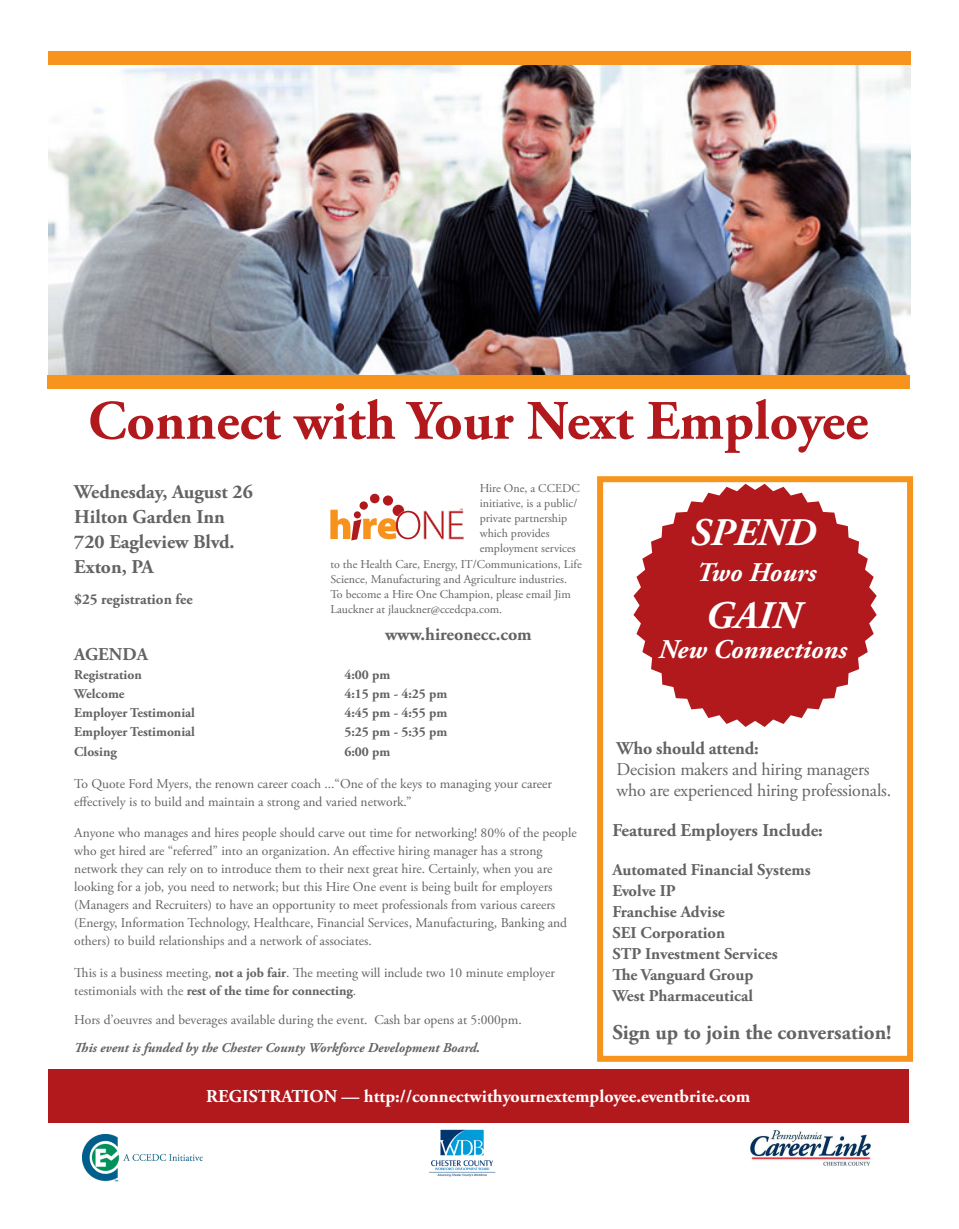
<style>
.page{position:relative;width:959px;height:1229px;background:#fff}
.page>*{position:absolute;margin:0;border:0;box-sizing:border-box;transform-origin:0 0}
.t1{font:700 55.5px "Adobe Garamond Pro";color:#b1191d}
.t2{font:italic 700 39px "Adobe Garamond Pro";color:#fff}
.t3{font:italic 700 27px "Adobe Garamond Pro";color:#fff}
.t4{font:700 21px "Adobe Garamond Pro";color:#636366}
.t5{font:700 19.5px "Adobe Garamond Pro";color:#636366}
.t6{font:18px/21px "Adobe Garamond Pro";letter-spacing:-.01em;color:#636366}
.t7{font:700 18px "Adobe Garamond Pro";color:#636366}
.t8{font:700 18px "Adobe Garamond Pro";color:#fff}
.t9{font:700 16.5px "Adobe Garamond Pro";color:#636366}
.t10{font:700 15px "Adobe Garamond Pro";color:#636366}
.t11{font:13.5px/18px "Adobe Garamond Pro";color:#636366}
.t12{font:700 13.5px "Adobe Garamond Pro";color:#636366}
.t13{font:italic 700 13.5px "Adobe Garamond Pro";color:#636366}
.t14{font:12px "Adobe Garamond Pro";color:#636366}
.s1{font-weight:700}
</style>
<div class="page">
<img style="left:48px;top:65px;width:862px;height:311px">
<div style="left:597px;top:476px;width:316px;height:585px;border:6px solid #f7941d"></div>
<img style="left:82px;top:1134px;width:120px;height:47px">
<div style="left:48px;top:51px;width:862px;height:14px;background:#f7941d"></div>
<div style="left:47px;top:376px;width:862px;height:13px;background:#f7941d"></div>
<div style="left:392px;top:505px;width:12px;height:11px;background:#b1191d;border-radius:50%"></div>
<div style="left:359px;top:501px;width:9px;height:9px;background:#b1191d;border-radius:50%"></div>
<div style="left:383px;top:495px;width:10px;height:10px;background:#b1191d;border-radius:50%"></div>
<div style="left:370px;top:494px;width:9px;height:9px;background:#b1191d;border-radius:50%"></div>
<svg style="left:330px;top:508px;width:134px;height:32px"></svg>
<div style="left:48px;top:1069px;width:860px;height:53px;background:#b1191d"></div>
<img style="left:428px;top:1129px;width:68px;height:48px">
<img style="left:750px;top:1130px;width:120px;height:35px">
<svg style="left:633px;top:484px;width:243px;height:243px;fill:#b1191d"></svg>
<p class="t1" style="left:88px;top:389px;width:781px">Connect with Your Next Employee</p>
<p class="t5" style="left:74px;top:480px;width:180px">Wednesday, August 26</p>
<p class="t5" style="left:74px;top:505px;width:152px">Hilton Garden Inn</p>
<p class="t5" style="left:74px;top:530px;width:162px">720 Eagleview Blvd.</p>
<p class="t5" style="left:74px;top:555px;width:81px">Exton, PA</p>
<p class="t10" style="left:74px;top:591px;width:120px">$25 registration fee</p>
<p class="t14" style="left:480px;top:481px;width:101px">Hire One, a CCEDC</p>
<p class="t14" style="left:480px;top:496px;width:99px">initiative, is a public/</p>
<p class="t14" style="left:480px;top:511px;width:89px">private partnership</p>
<p class="t14" style="left:480px;top:526px;width:71px">which provides</p>
<p class="t14" style="left:480px;top:541px;width:97px">employment services</p>
<p class="t14" style="left:330px;top:556px;width:253px">to the Health Care, Energy, IT/Communications, Life</p>
<p class="t14" style="left:330px;top:571px;width:238px">Science, Manufacturing and Agriculture industries.</p>
<p class="t14" style="left:330px;top:586px;width:242px">To become a Hire One Champion, please email Jim</p>
<p class="t14" style="left:330px;top:601px;width:173px">Lauckner at jlauckner@ccedcpa.com.</p>
<p class="t7" style="left:385px;top:623px;width:148px">www.hireonecc.com</p>
<p class="t7" style="left:74px;top:644px;width:75px">AGENDA</p>
<p class="t12" style="left:74px;top:666px;width:69px">Registration</p>
<p class="t12" style="left:344px;top:666px;width:48px">4:00 pm</p>
<p class="t12" style="left:74px;top:685px;width:52px">Welcome</p>
<p class="t12" style="left:344px;top:685px;width:104px">4:15 pm - 4:25 pm</p>
<p class="t12" style="left:74px;top:704px;width:122px">Employer Testimonial</p>
<p class="t12" style="left:344px;top:704px;width:104px">4:45 pm - 4:55 pm</p>
<p class="t12" style="left:74px;top:723px;width:122px">Employer Testimonial</p>
<p class="t12" style="left:344px;top:723px;width:104px">5:25 pm - 5:35 pm</p>
<p class="t12" style="left:74px;top:744px;width:44px">Closing</p>
<p class="t12" style="left:344px;top:744px;width:48px">6:00 pm</p>
<p class="t11" style="left:74px;top:775px;width:479px">To Quote Ford Myers, the renown career coach ...“One of the keys to managing your career effectively is to build and maintain a strong and varied network.”</p>
<p class="t11" style="left:74px;top:824px;width:504px">Anyone who manages and hires people should carve out time for networking! 80% of the people who get hired are “referred” into an organization. An effective hiring manager has a strong network they can rely on to introduce them to their next great hire. Certainly, when you are looking for a job, you need to network; but this Hire One event is being built for employers (Managers and Recruiters) to have an opportunity to meet professionals from various careers (Energy, Information Technology, Healthcare, Financial Services, Manufacturing, Banking and others) to build relationships and a network of associates.</p>
<p class="t11" style="left:74px;top:964px;width:482px">This is a business meeting, <span class="s1">not a job fair</span>. The meeting will include two 10 minute employer testimonials with the <span class="s1">rest of the time for connecting</span>.</p>
<p class="t11" style="left:74px;top:1011px;width:449px">Hors d’oeuvres and beverages available during the event. Cash bar opens at 5:000pm.</p>
<p class="t13" style="left:74px;top:1040px;width:407px">This event is funded by the Chester County Workforce Development Board.</p>
<p class="t2" style="left:690px;top:510px;width:127px">SPEND</p>
<p class="t3" style="left:696px;top:556px;width:121px">Two Hours</p>
<p class="t2" style="left:705px;top:592px;width:97px">GAIN</p>
<p class="t3" style="left:658px;top:633px;width:190px">New Connections</p>
<p class="t7" style="left:616px;top:737px;width:144px">Who should attend:</p>
<p class="t6" style="left:616px;top:759px;width:276px">Decision makers and hiring managers who are experienced hiring professionals.</p>
<p class="t7" style="left:612px;top:820px;width:212px">Featured Employers Include:</p>
<p class="t9" style="left:612px;top:860px;width:200px">Automated Financial Systems</p>
<p class="t9" style="left:612px;top:881px;width:65px">Evolve IP</p>
<p class="t9" style="left:612px;top:902px;width:114px">Franchise Advise</p>
<p class="t9" style="left:612px;top:923px;width:114px">SEI Corporation</p>
<p class="t9" style="left:612px;top:944px;width:167px">STP Investment Services</p>
<p class="t9" style="left:612px;top:965px;width:142px">The Vanguard Group</p>
<p class="t9" style="left:612px;top:986px;width:142px">West Pharmaceutical</p>
<p class="t4" style="left:612px;top:1020px;width:281px">Sign up to join the conversation!</p>
<p class="t8" style="left:206px;top:1086px;width:545px">REGISTRATION — http://connectwithyournextemployee.eventbrite.com</p>
</div>
